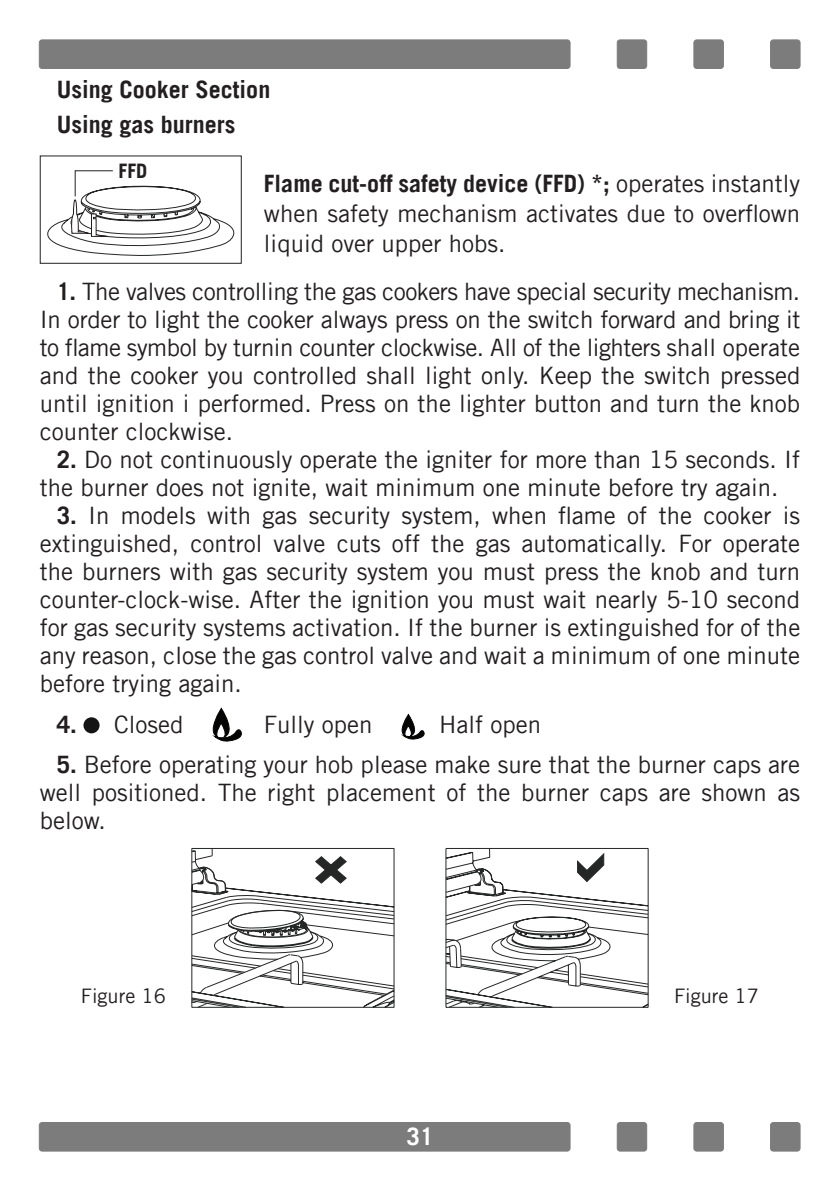
<style>
.page{position:relative;width:840px;height:1191px;background:#fff}
.page>*{position:absolute;margin:0;border:0;box-sizing:border-box;transform-origin:0 0}
.t1{font:24px/28px "Trade Gothic";color:#231f20;text-align:justify}
.t2{font:700 24px/34.4px "Trade Gothic";color:#231f20}
.t3{font:700 24px "Trade Gothic";color:#fff}
.t4{font:20px "Trade Gothic";color:#231f20}
.t5{font:700 20px "Trade Gothic";color:#231f20}
.s1{font-weight:700}
</style>
<div class="page">
<div style="left:39px;top:40px;width:530px;height:28px;background:#7d7c7c;border-radius:3px"></div>
<div style="left:39px;top:40px;width:531px;height:29px;border:1px solid #7d7c7c;border-radius:3px"></div>
<div style="left:770px;top:40px;width:29px;height:28px;background:#7d7c7c;border-radius:3px"></div>
<div style="left:769px;top:40px;width:30px;height:29px;border:1px solid #7d7c7c;border-radius:3px"></div>
<div style="left:617px;top:40px;width:29px;height:28px;background:#7d7c7c;border-radius:3px"></div>
<div style="left:616px;top:40px;width:30px;height:29px;border:1px solid #7d7c7c;border-radius:3px"></div>
<div style="left:693px;top:40px;width:30px;height:28px;background:#7d7c7c;border-radius:3px"></div>
<div style="left:693px;top:40px;width:30px;height:29px;border:1px solid #7d7c7c;border-radius:3px"></div>
<div style="left:39px;top:1122px;width:530px;height:29px;background:#7d7c7c;border-radius:3px"></div>
<div style="left:39px;top:1122px;width:531px;height:29px;border:1px solid #7d7c7c;border-radius:3px"></div>
<div style="left:770px;top:1122px;width:29px;height:29px;background:#7d7c7c;border-radius:3px"></div>
<div style="left:769px;top:1122px;width:30px;height:29px;border:1px solid #7d7c7c;border-radius:3px"></div>
<div style="left:617px;top:1122px;width:29px;height:29px;background:#7d7c7c;border-radius:3px"></div>
<div style="left:616px;top:1122px;width:30px;height:29px;border:1px solid #7d7c7c;border-radius:3px"></div>
<div style="left:693px;top:1122px;width:30px;height:29px;background:#7d7c7c;border-radius:3px"></div>
<div style="left:693px;top:1122px;width:30px;height:29px;border:1px solid #7d7c7c;border-radius:3px"></div>
<div style="left:83px;top:717px;width:16px;height:16px;background:#141414;border-radius:50%"></div>
<svg style="left:212px;top:707px;width:30px;height:35px"></svg>
<svg style="left:401px;top:714px;width:24px;height:26px"></svg>
<div style="left:40px;top:155px;width:202px;height:109px;border:1px solid #231f20"></div>
<svg style="left:39px;top:170px;width:203px;height:86px"></svg>
<svg style="left:191px;top:848px;width:203px;height:160px"></svg>
<svg style="left:445px;top:848px;width:203px;height:160px"></svg>
<p class="t2" style="left:57px;top:74px;width:215px">Using Cooker Section<br>Using gas burners</p>
<p class="t1" style="left:264px;top:170px;width:537px;line-height:30px"><span class="s1">Flame cut-off safety device (FFD) *;</span> operates instantly when safety mechanism activates due to overflown liquid over upper hobs.</p>
<p class="t1" style="left:40px;top:279px;width:761px;text-indent:17px"><span class="s1">1.</span> The valves controlling the gas cookers have special security mechanism.<br>In order to light the cooker always press on the switch forward and bring it to flame symbol by turnin counter clockwise. All of the lighters shall operate and the cooker you controlled shall light only. Keep the switch pressed until ignition i performed. Press on the lighter button and turn the knob counter clockwise.</p>
<p class="t1" style="left:40px;top:447px;width:761px;text-indent:17px"><span class="s1">2.</span> Do not continuously operate the igniter for more than 15 seconds. If the burner does not ignite, wait minimum one minute before try again.</p>
<p class="t1" style="left:40px;top:501px;width:761px;text-indent:17px"><span class="s1">3.</span> In models with gas security system, when flame of the cooker is extinguished, control valve cuts off the gas automatically. For operate the burners with gas security system you must press the knob and turn counter-clock-wise. After the ignition you must wait nearly 5-10 second for gas security systems activation. If the burner is extinguished for of the any reason, close the gas control valve and wait a minimum of one minute before trying again.</p>
<p class="t1" style="left:57px;top:712px;width:128px"><span class="s1">4.</span> Closed</p>
<p class="t1" style="left:263px;top:712px;width:110px">Fully open</p>
<p class="t1" style="left:439px;top:712px;width:103px">Half open</p>
<p class="t1" style="left:40px;top:752px;width:761px;text-indent:17px"><span class="s1">5.</span> Before operating your hob please make sure that the burner caps are well positioned. The right placement of the burner caps are shown as below.</p>
<p class="t5" style="left:118px;top:163px;width:30px">FFD</p>
<p class="t4" style="left:81px;top:987px;width:87px">Figure 16</p>
<p class="t4" style="left:673px;top:987px;width:86px">Figure 17</p>
<p class="t3" style="left:406px;top:1127px;width:28px">31</p>
</div>
